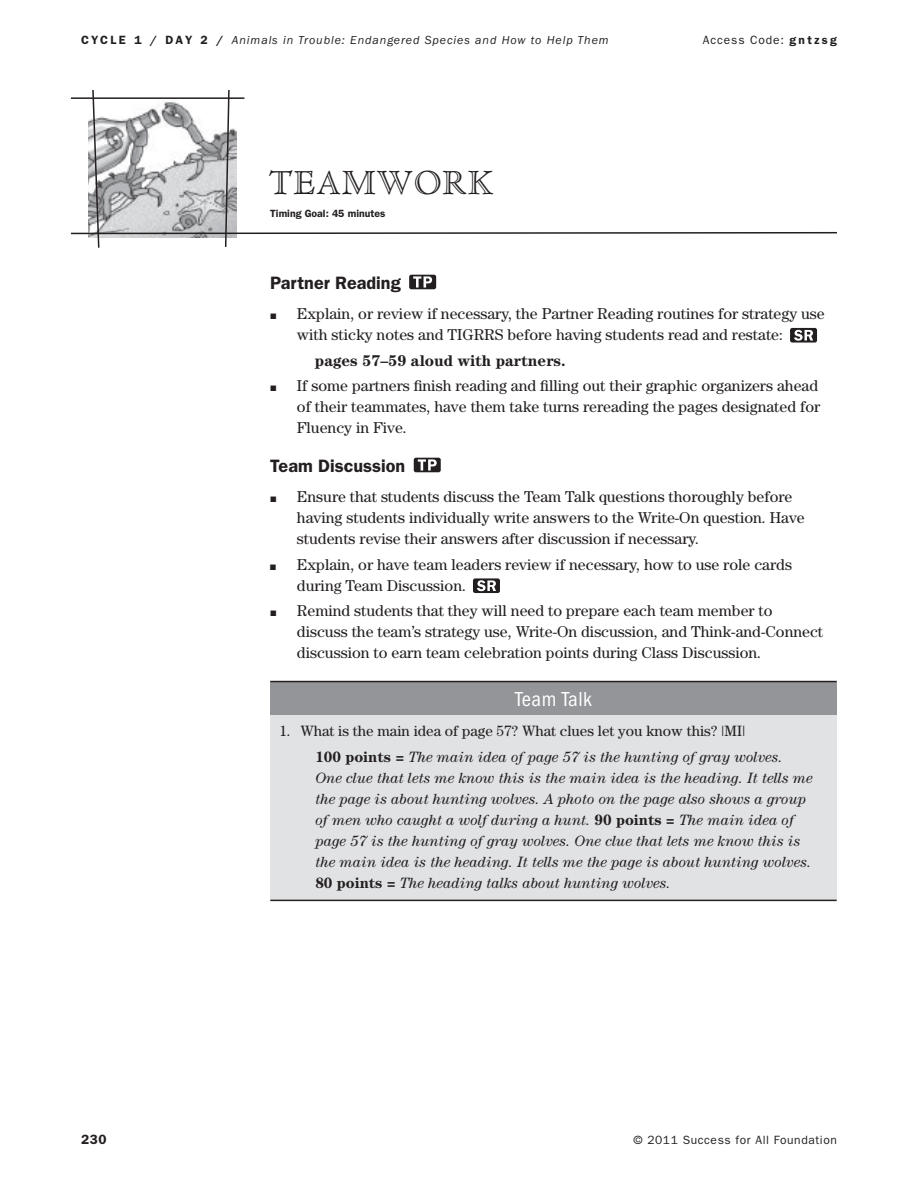
<style>
.page{position:relative;width:918px;height:1188px;background:#fff}
.page>*{position:absolute;margin:0;border:0;box-sizing:border-box;transform-origin:0 0}
.t1{font:36.15px "Cloister Open Face";letter-spacing:.025em;color:#231f20}
.t2{font:condensed 21px "Franklin Gothic";letter-spacing:.025em;color:#fff}
.t3{font:600 18px "Franklin Gothic";color:#231f20}
.t4{font:15.75px/21px "Century";color:#231f20}
.t5{font:700 15.75px "Century";color:#231f20}
.t6{font:italic 15px/21px "Century";color:#231f20}
.t7{font:15px/25.5px "Century";color:#231f20}
.t8{font:600 13.5px "Franklin Gothic";color:#231f20}
.t9{font:italic 12px "Franklin Gothic";letter-spacing:.075em;color:#231f20}
.t10{font:12px "Franklin Gothic";letter-spacing:.05em;color:#231f20}
.t11{font:12px "Franklin Gothic";letter-spacing:.075em;color:#231f20}
.t12{font:600 10.5px "Franklin Gothic";color:#231f20}
.s1{font-weight:600;font-style:normal}
.s2{font-weight:600}
.s3{font-weight:700}
.s4{font-style:italic}
.s5{font-weight:700;font-style:normal}
</style>
<div class="page">
<svg style="left:70px;top:90px;width:767px;height:158px"></svg>
<div style="left:270px;top:682px;width:567px;height:33px;background:#939598"></div>
<div style="left:270px;top:715px;width:567px;height:185px;background:#e1e2e4"></div>
<hr style="left:270px;top:681px;width:567px;height:1px;background:#231f20">
<hr style="left:270px;top:900px;width:567px;height:1px;background:#231f20">
<div style="left:409px;top:275px;width:27px;height:14px;background:#231f20;border-radius:2px"></div>
<svg style="left:413px;top:276px;width:19px;height:12px"></svg>
<div style="left:790px;top:328px;width:27px;height:15px;background:#231f20;border-radius:2px"></div>
<svg style="left:794px;top:330px;width:19px;height:11px"></svg>
<div style="left:414px;top:458px;width:27px;height:14px;background:#231f20;border-radius:2px"></div>
<svg style="left:418px;top:459px;width:19px;height:12px"></svg>
<div style="left:473px;top:578px;width:27px;height:15px;background:#231f20;border-radius:2px"></div>
<svg style="left:477px;top:580px;width:19px;height:11px"></svg>
<p class="t9" style="left:81px;top:33px;width:529px"><span class="s1">CYCLE 1 / DAY 2 /</span> Animals in Trouble: Endangered Species and How to Help Them</p>
<h1 class="t1" style="left:269px;top:171px;width:227px">TEAMWORK</h1>
<p class="t12" style="left:270px;top:207px;width:117px">Timing Goal: 45 minutes</p>
<p class="t11" style="left:703px;top:33px;width:136px">Access Code: <span class="s2">gntzsg</span></p>
<p class="t3" style="left:270px;top:272px;width:132px">Partner Reading</p>
<p class="t4" style="left:297px;top:303px;width:529px">Explain, or review if necessary, the Partner Reading routines for strategy use with sticky notes and TIGRRS before having students read and restate:</p>
<p class="t5" style="left:315px;top:351px;width:252px">pages 57–59 aloud with partners.</p>
<p class="t4" style="left:297px;top:375px;width:525px">If some partners finish reading and filling out their graphic organizers ahead of their teammates, have them take turns rereading the pages designated for<br>Fluency in Five.</p>
<p class="t3" style="left:270px;top:455px;width:137px">Team Discussion</p>
<p class="t4" style="left:297px;top:486px;width:509px">Ensure that students discuss the Team Talk questions thoroughly before having students individually write answers to the Write‑On question. Have students revise their answers after discussion if necessary.</p>
<p class="t4" style="left:297px;top:554px;width:497px">Explain, or have team leaders review if necessary, how to use role cards during Team Discussion.</p>
<p class="t4" style="left:297px;top:600px;width:528px">Remind students that they will need to prepare each team member to discuss the team’s strategy use, Write‑On discussion, and Think‑and‑Connect discussion to earn team celebration points during Class Discussion.</p>
<h2 class="t2" style="left:515px;top:688px;width:78px">Team Talk</h2>
<p class="t7" style="left:315px;top:718px;width:469px;text-indent:-36px">1. What is the main idea of page 57? What clues let you know this? |MI|<br><span class="s3">100 points =</span> <span class="s4">The main idea of page 57 is the hunting of gray wolves.</span></p>
<p class="t6" style="left:315px;top:767px;width:499px">One clue that lets me know this is the main idea is the heading. It tells me the page is about hunting wolves. A photo on the page also shows a group of men who caught a wolf during a hunt. <span class="s5">90 points =</span> The main idea of page 57 is the hunting of gray wolves. One clue that lets me know this is the main idea is the heading. It tells me the page is about hunting wolves.<br><span class="s5">80 points =</span> The heading talks about hunting wolves.</p>
<p class="t8" style="left:81px;top:1132px;width:27px">230</p>
<p class="t10" style="left:633px;top:1133px;width:205px">© 2011 Success for All Foundation</p>
</div>
